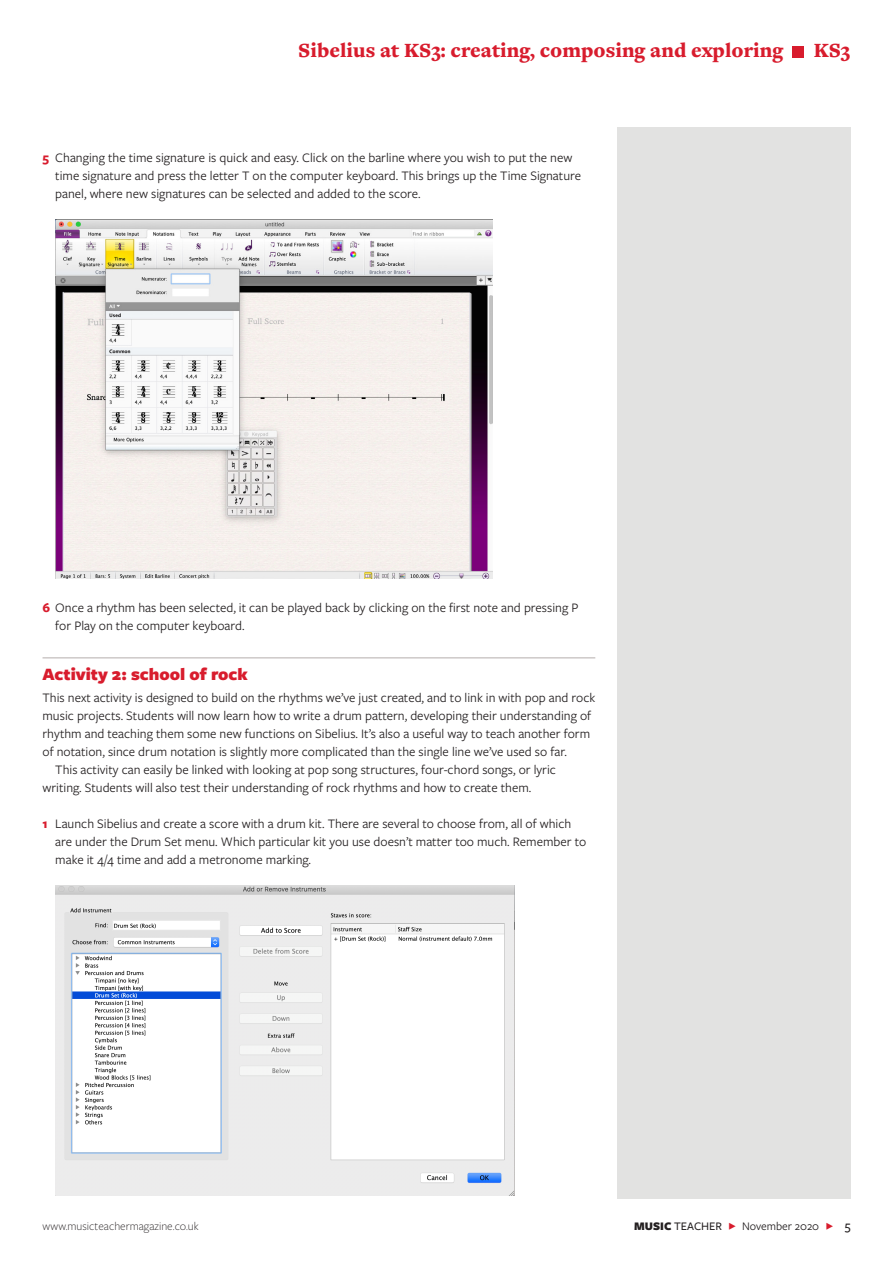
<style>
.page{position:relative;width:893px;height:1263px;background:#fff}
.page>*{position:absolute;margin:0;border:0;box-sizing:border-box;transform-origin:0 0}
.t1{font:900 21px "Freight Text Pro";color:#d81c2d}
.Sub_Head_A___MTSoW{font:900 18px "Freight Sans Pro";color:#d81c2d}
.Body_Text_No_Indent{font:13.5px/18px "Freight Sans Pro";color:#231f20}
.Body_Text___MTSoW{font:13.5px/18px "Freight Sans Pro";color:#231f20}
.t2{font:300 12px "Freight Sans Pro";color:#231f20}
.t3{font:12px "Freight Sans Pro";color:#231f20}
.s1{font-weight:700;color:#d81c2d}
.s2{font-weight:900}
.s3{font-weight:500}
.s4{color:#d81c2d}
.s5{font-weight:500;font-size:13.5px}
</style>
<div class="page">
<div style="left:617px;top:128px;width:233px;height:1071px;background:#e2e2e1"></div>
<div style="left:793px;top:46px;width:11px;height:11px;background:#d81c2d"></div>
<hr style="left:43px;top:657px;width:552px;height:1px;background:#cdc9c8">
<img style="left:55px;top:219px;width:438px;height:360px">
<img style="left:55px;top:885px;width:459px;height:310px">
<h1 class="t1" style="left:298px;top:36px;width:486px">Sibelius at KS3: creating, composing and exploring</h1>
<h1 class="t1" style="left:814px;top:36px;width:38px">KS3</h1>
<p class="Body_Text_No_Indent" style="left:55px;top:148px;width:527px;text-indent:-13px"><span class="s1">5</span> Changing the time signature is quick and easy. Click on the barline where you wish to put the new time signature and press the letter T on the computer keyboard. This brings up the Time Signature panel, where new signatures can be selected and added to the score.</p>
<p class="Body_Text_No_Indent" style="left:55px;top:598px;width:525px;text-indent:-13px"><span class="s1">6</span> Once a rhythm has been selected, it can be played back by clicking on the first note and pressing P for Play on the computer keyboard.</p>
<p class="Sub_Head_A___MTSoW" style="left:43px;top:661px;width:207px">Activity 2: school of rock</p>
<p class="Body_Text_No_Indent" style="left:43px;top:688px;width:554px">This next activity is designed to build on the rhythms we’ve just created, and to link in with pop and rock music projects. Students will now learn how to write a drum pattern, developing their understanding of rhythm and teaching them some new functions on Sibelius. It’s also a useful way to teach another form of notation, since drum notation is slightly more complicated than the single line we’ve used so far.</p>
<p class="Body_Text___MTSoW" style="left:43px;top:760px;width:515px;text-indent:13px">This activity can easily be linked with looking at pop song structures, four-chord songs, or lyric writing. Students will also test their understanding of rock rhythms and how to create them.</p>
<p class="Body_Text_No_Indent" style="left:55px;top:814px;width:532px;text-indent:-13px"><span class="s1">1</span> Launch Sibelius and create a score with a drum kit. There are several to choose from, all of which are under the Drum Set menu. Which particular kit you use doesn’t matter too much. Remember to make it 4/4 time and add a metronome marking.</p>
<p class="t2" style="left:43px;top:1218px;width:158px">www.musicteachermagazine.co.uk</p>
<p class="t3" style="left:634px;top:1218px;width:218px"><span class="s2">MUSIC</span> <span class="s3">TEACHER</span> <span class="s4">F</span> November 2020 <span class="s4">F</span> <span class="s5">5</span></p>
</div>
